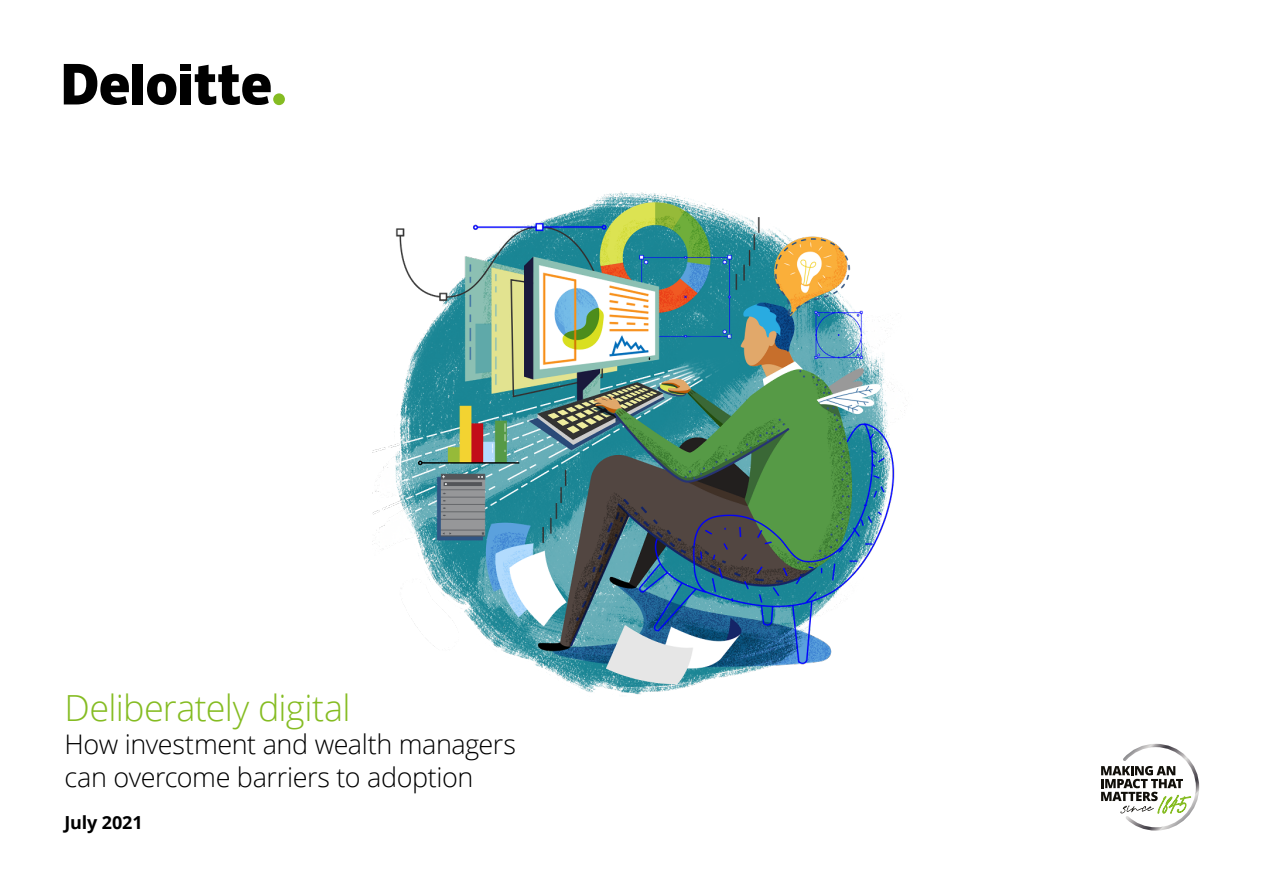
<style>
.page{position:relative;width:1263px;height:893px;background:#fff}
.page>*{position:absolute;margin:0;border:0;box-sizing:border-box;transform-origin:0 0}
.t1{font:300 36px "Open Sans";letter-spacing:-.02em;color:#85bc22}
.t2{font:300 27px/33px "Open Sans";letter-spacing:-.015em;color:#000}
.t3{font:700 18px "Open Sans";letter-spacing:-.01em;color:#000}
</style>
<div class="page">
<div style="left:273px;top:93px;width:12px;height:12px;background:#85bc22;border-radius:50%"></div>
<div style="left:133px;top:64px;width:10px;height:40px;background:#000"></div>
<svg style="left:147px;top:74px;width:29px;height:31px"></svg>
<div style="left:180px;top:74px;width:11px;height:30px;background:#000"></div>
<div style="left:180px;top:64px;width:11px;height:7px;background:#000"></div>
<svg style="left:195px;top:65px;width:76px;height:40px"></svg>
<svg style="left:64px;top:64px;width:65px;height:41px"></svg>
<img style="left:372px;top:191px;width:535px;height:504px">
<svg style="left:1101px;top:744px;width:98px;height:87px"></svg>
<h1 class="t1" style="left:65px;top:683px;width:288px">Deliberately digital</h1>
<p class="t2" style="left:65px;top:727px;width:453px">How investment and wealth managers can overcome barriers to adoption</p>
<p class="t3" style="left:65px;top:810px;width:80px">July 2021</p>
</div>
